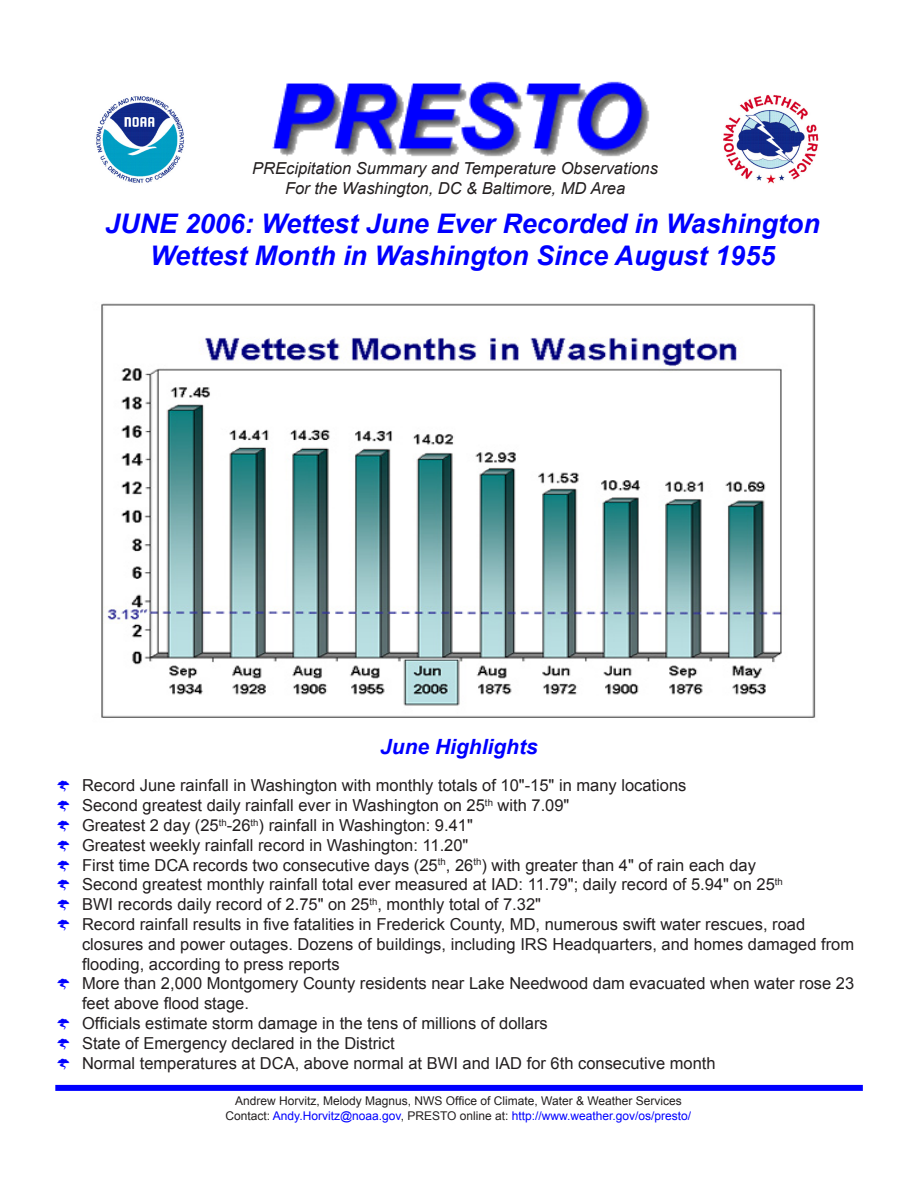
<style>
.page{position:relative;width:918px;height:1188px;background:#fff}
.page>*{position:absolute;margin:0;border:0;box-sizing:border-box;transform-origin:0 0}
.t1{font:italic 700 27px/32.4px "Arial";color:#00f;text-align:center}
.t2{font:italic 700 21px "Arial";color:#00f}
.t3{font:16.5px/19.8px "Arial";color:#231f20}
.t4{font:italic 16.5px/19.8px "Arial";color:#231f20;text-align:center}
.t5{font:12px/14.4px "Arial";color:#231f20;text-align:center}
.s1{color:#00f}
</style>
<div class="page">
<img style="left:272px;top:81px;width:378px;height:76px">
<img style="left:96px;top:96px;width:89px;height:87px">
<img style="left:723px;top:95px;width:96px;height:89px">
<div style="left:55px;top:1085px;width:808px;height:6px;background:#00f"></div>
<img style="left:101px;top:303px;width:715px;height:415px">
<p class="t4" style="left:252px;top:159px;width:407px">PREcipitation Summary and Temperature Observations<br>For the Washington, DC &amp; Baltimore, MD Area</p>
<h1 class="t1" style="left:105px;top:208px;width:716px">JUNE 2006: Wettest June Ever Recorded in Washington<br>Wettest Month in Washington Since August 1955</h1>
<p class="t2" style="left:380px;top:733px;width:159px">June Highlights</p>
<p class="t3" style="left:82px;top:776px;width:774px">Record June rainfall in Washington with monthly totals of 10"-15" in many locations<br>Second greatest daily rainfall ever in Washington on 25<sup>th</sup> with 7.09"<br>Greatest 2 day (25<sup>th</sup>-26<sup>th</sup>) rainfall in Washington: 9.41"<br>Greatest weekly rainfall record in Washington: 11.20"<br>First time DCA records two consecutive days (25<sup>th</sup>, 26<sup>th</sup>) with greater than 4" of rain each day<br>Second greatest monthly rainfall total ever measured at IAD: 11.79"; daily record of 5.94" on 25<sup>th<br></sup>BWI records daily record of 2.75" on 25<sup>th</sup>, monthly total of 7.32"<br>Record rainfall results in five fatalities in Frederick County, MD, numerous swift water rescues, road closures and power outages. Dozens of buildings, including IRS Headquarters, and homes damaged from flooding, according to press reports<br>More than 2,000 Montgomery County residents near Lake Needwood dam evacuated when water rose 23 feet above flood stage.<br>Officials estimate storm damage in the tens of millions of dollars<br>State of Emergency declared in the District<br>Normal temperatures at DCA, above normal at BWI and IAD for 6th consecutive month</p>
<p class="t5" style="left:226px;top:1094px;width:467px">Andrew Horvitz, Melody Magnus, NWS Office of Climate, Water &amp; Weather Services<br>Contact: <span class="s1">Andy.Horvitz@noaa.gov</span>, PRESTO online at: <span class="s1">http://www.weather.gov/os/presto/</span></p>
</div>
